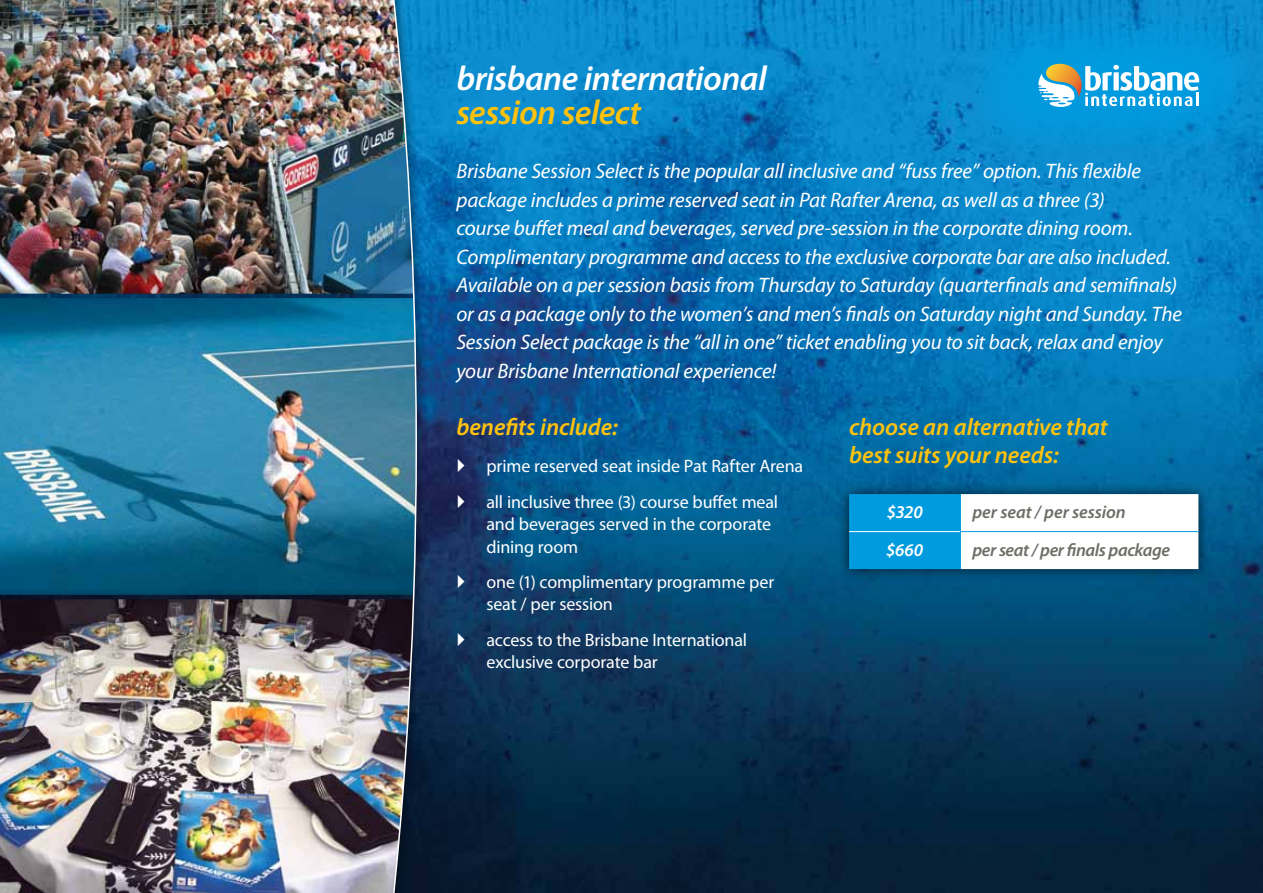
<style>
.page{position:relative;width:1263px;height:893px;background:#fff}
.page>*{position:absolute;margin:0;border:0;box-sizing:border-box;transform-origin:0 0}
.t1{font:italic 600 34.5px "Myriad Pro";letter-spacing:-.015em;color:#fff}
.t2{font:italic 600 34.5px "Myriad Pro";letter-spacing:-.015em;color:#ffc20e}
.t3{font:italic 600 24px/28.5px "Myriad Pro";letter-spacing:-.005em;color:#ffc20e}
.t4{font:italic 21px/28.5px "Myriad Pro";letter-spacing:-.01em;color:#fff}
.t5{font:18px/22.5px "Myriad Pro";letter-spacing:-.01em;color:#fff}
.t6{font:italic 600 18px "Myriad Pro";letter-spacing:-.015em;color:#6d6e67}
.t7{font:italic 600 18px "Myriad Pro";letter-spacing:-.01em;color:#fff}
</style>
<div class="page">
<img style="left:425px;top:0;width:838px;height:893px">
<svg style="left:962px;top:11px;width:301px;height:140px;background:#0590d3"></svg>
<img style="left:0;top:0;width:390px;height:286px">
<div style="left:0;top:286px;width:428px;height:321px;background:#000;opacity:.68"></div>
<img style="left:0;top:298px;width:390px;height:290px">
<div style="left:0;top:588px;width:425px;height:305px;background:#000;opacity:.68"></div>
<img style="left:0;top:599px;width:390px;height:294px">
<div style="left:837px;top:482px;width:373px;height:99px;background:#000;opacity:.68"></div>
<svg style="left:849px;top:494px;width:349px;height:75px"></svg>
<hr style="left:960px;top:494px;width:1px;height:37px;background:#009bdf">
<hr style="left:960px;top:532px;width:1px;height:37px;background:#009bdf">
<hr style="left:960px;top:531px;width:238px;height:1px;background:#009bdf">
<hr style="left:849px;top:531px;width:111px;height:1px;background:#fff">
<svg style="left:1038px;top:64px;width:161px;height:43px"></svg>
<img style="left:390px;top:0;width:28px;height:893px">
<svg style="left:458px;top:459px;width:6px;height:13px"></svg>
<svg style="left:458px;top:494px;width:6px;height:13px"></svg>
<svg style="left:458px;top:575px;width:6px;height:13px"></svg>
<svg style="left:458px;top:632px;width:6px;height:13px"></svg>
<h1 class="t1" style="left:456px;top:59px;width:312px">brisbane international</h1>
<h1 class="t2" style="left:456px;top:94px;width:186px">session select</h1>
<p class="t4" style="left:456px;top:157px;width:727px">Brisbane Session Select is the popular all inclusive and “fuss free” option. This flexible package includes a prime reserved seat in Pat Rafter Arena, as well as a three (3)<br>course buffet meal and beverages, served pre-session in the corporate dining room.<br>Complimentary programme and access to the exclusive corporate bar are also included.<br>Available on a per session basis from Thursday to Saturday (quarterfinals and semifinals) or as a package only to the women’s and men’s finals on Saturday night and Sunday. The Session Select package is the “all in one” ticket enabling you to sit back, relax and enjoy your Brisbane International experience!</p>
<p class="t3" style="left:456px;top:413px;width:163px">benefits include:</p>
<p class="t5" style="left:486px;top:449px;width:318px;line-height:35.2px">prime reserved seat inside Pat Rafter Arena all inclusive three (3) course buffet meal</p>
<p class="t5" style="left:486px;top:513px;width:286px">and beverages served in the corporate dining room</p>
<p class="t5" style="left:486px;top:571px;width:289px">one (1) complimentary programme per seat / per session</p>
<p class="t5" style="left:486px;top:629px;width:262px">access to the Brisbane International exclusive corporate bar</p>
<p class="t3" style="left:849px;top:413px;width:260px">choose an alternative that best suits your needs:</p>
<p class="t7" style="left:887px;top:502px;width:37px">$320</p>
<p class="t6" style="left:972px;top:502px;width:155px">per seat / per session</p>
<p class="t7" style="left:886px;top:540px;width:38px">$660</p>
<p class="t6" style="left:972px;top:540px;width:199px">per seat / per finals package</p>
</div>
